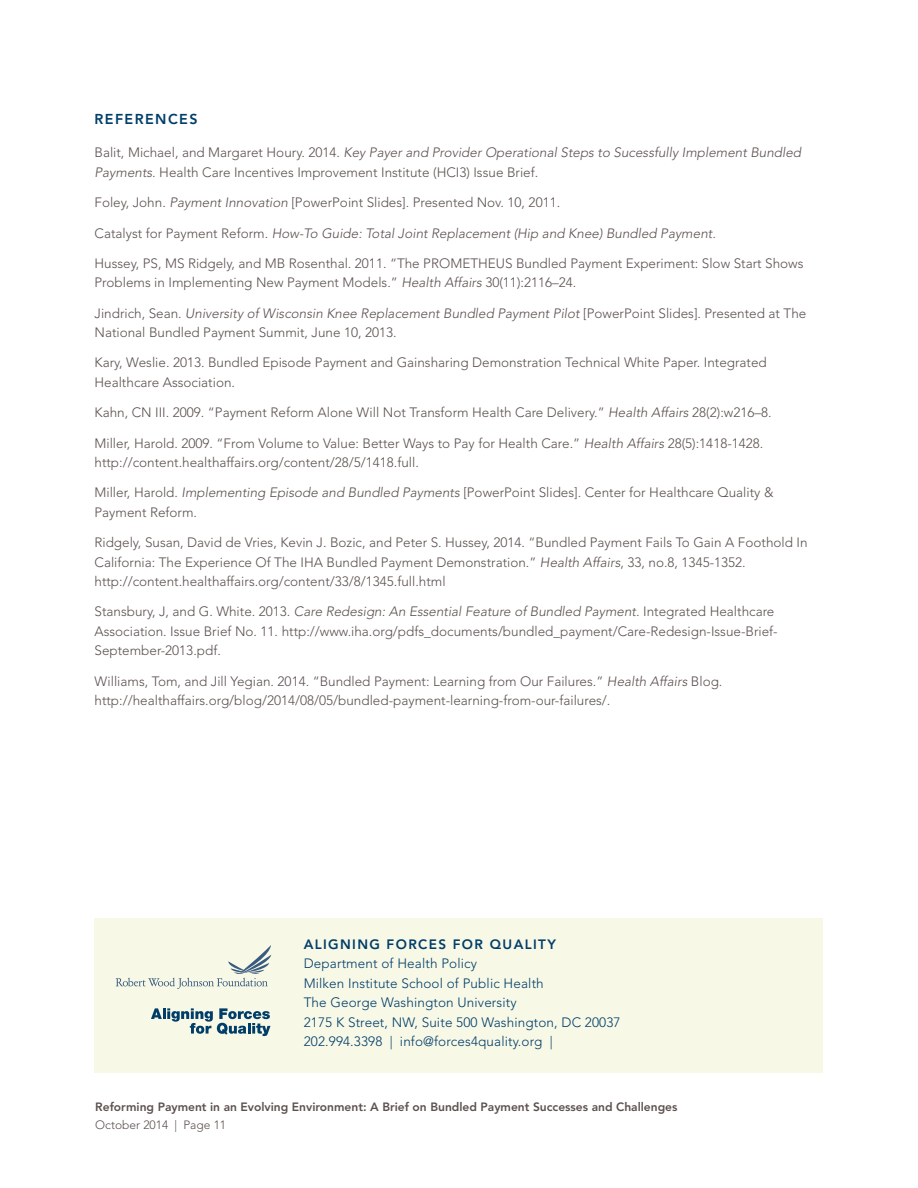
<style>
.page{position:relative;width:918px;height:1188px;background:#fff}
.page>*{position:absolute;margin:0;border:0;box-sizing:border-box;transform-origin:0 0}
.header___story{font:800 14.25px "Avenir LT Std";letter-spacing:.1em;color:#003e69}
.source{font:300 13.5px/19.5px "Avenir LT Std";color:#5d514e}
.t1{font:300 13.5px/19.5px "Avenir LT Std";letter-spacing:.01em;color:#003e69}
.source-2{font:italic 300 13.5px "Avenir LT Std";color:#5d514e}
.t2{font:800 12px/18px "Avenir LT Std";color:#5d514e}
.s1{font-style:italic}
.s2{font-style:normal}
.s3{font-weight:800}
.s4{font-weight:300}
</style>
<div class="page">
<div style="left:94px;top:918px;width:730px;height:155px;background:#f8f8e7"></div>
<svg style="left:116px;top:945px;width:155px;height:44px"></svg>
<svg style="left:151px;top:1008px;width:119px;height:28px"></svg>
<p class="header___story" style="left:94px;top:111px;width:105px">REFERENCES</p>
<p class="source" style="left:94px;top:143px;width:708px">Balit, Michael, and Margaret Houry. 2014. <span class="s1">Key Payer and Provider Operational Steps to Sucessfully Implement Bundled<br>Payments.</span> Health Care Incentives Improvement Institute (HCI3) Issue Brief.</p>
<p class="source" style="left:94px;top:193px;width:467px">Foley, John. <span class="s1">Payment Innovation</span> [PowerPoint Slides]. Presented Nov. 10, 2011.</p>
<p class="source-2" style="left:94px;top:225px;width:623px"><span class="s2">Catalyst for Payment Reform.</span> How-To Guide: Total Joint Replacement (Hip and Knee) Bundled Payment.</p>
<p class="source" style="left:94px;top:253px;width:710px">Hussey, PS, MS Ridgely, and MB Rosenthal. 2011. “The PROMETHEUS Bundled Payment Experiment: Slow Start Shows<br>Problems in Implementing New Payment Models.” <span class="s1">Health Affairs</span> 30(11):2116–24.</p>
<p class="source" style="left:94px;top:303px;width:713px">Jindrich, Sean. <span class="s1">University of Wisconsin Knee Replacement Bundled Payment Pilot</span> [PowerPoint Slides]. Presented at The<br>National Bundled Payment Summit, June 10, 2013.</p>
<p class="source" style="left:94px;top:353px;width:674px">Kary, Weslie. 2013. Bundled Episode Payment and Gainsharing Demonstration Technical White Paper. Integrated<br>Healthcare Association.</p>
<p class="source" style="left:94px;top:403px;width:679px">Kahn, CN III. 2009. “Payment Reform Alone Will Not Transform Health Care Delivery.” <span class="s1">Health Affairs</span> 28(2):w216–8.</p>
<p class="source" style="left:94px;top:433px;width:670px">Miller, Harold. 2009. “From Volume to Value: Better Ways to Pay for Health Care.” <span class="s1">Health Affairs</span> 28(5):1418-1428. http://content.healthaffairs.org/content/28/5/1418.full.</p>
<p class="source" style="left:94px;top:483px;width:681px">Miller, Harold. <span class="s1">Implementing Episode and Bundled Payments</span> [PowerPoint Slides]. Center for Healthcare Quality &amp;<br>Payment Reform.</p>
<p class="source" style="left:94px;top:533px;width:715px">Ridgely, Susan, David de Vries, Kevin J. Bozic, and Peter S. Hussey, 2014. “Bundled Payment Fails To Gain A Foothold In<br>California: The Experience Of The IHA Bundled Payment Demonstration.” <span class="s1">Health Affairs</span>, 33, no.8, 1345-1352. http://content.healthaffairs.org/content/33/8/1345.full.html</p>
<p class="source" style="left:94px;top:602px;width:685px">Stansbury, J, and G. White. 2013. <span class="s1">Care Redesign: An Essential Feature of Bundled Payment.</span> Integrated Healthcare<br>Association. Issue Brief No. 11. http://www.iha.org/pdfs_documents/bundled_payment/Care-Redesign-Issue-Brief-<br>September-2013.pdf.</p>
<p class="source" style="left:94px;top:671px;width:629px">Williams, Tom, and Jill Yegian. 2014. “Bundled Payment: Learning from Our Failures.” <span class="s1">Health Affairs</span> Blog. http://healthaffairs.org/blog/2014/08/05/bundled-payment-learning-from-our-failures/.</p>
<p class="t1" style="left:304px;top:934px;width:318px"><span class="s3">ALIGNING FORCES FOR QUALITY </span>Department of Health Policy<br>Milken Institute School of Public Health<br>The George Washington University<br>2175 K Street, NW, Suite 500 Washington, DC 20037<br>202.994.3398 | info@forces4quality.org |</p>
<p class="t2" style="left:95px;top:1098px;width:584px">Reforming Payment in an Evolving Environment: A Brief on Bundled Payment Successes and Challenges<br><span class="s4">October 2014 | Page 11</span></p>
</div>
